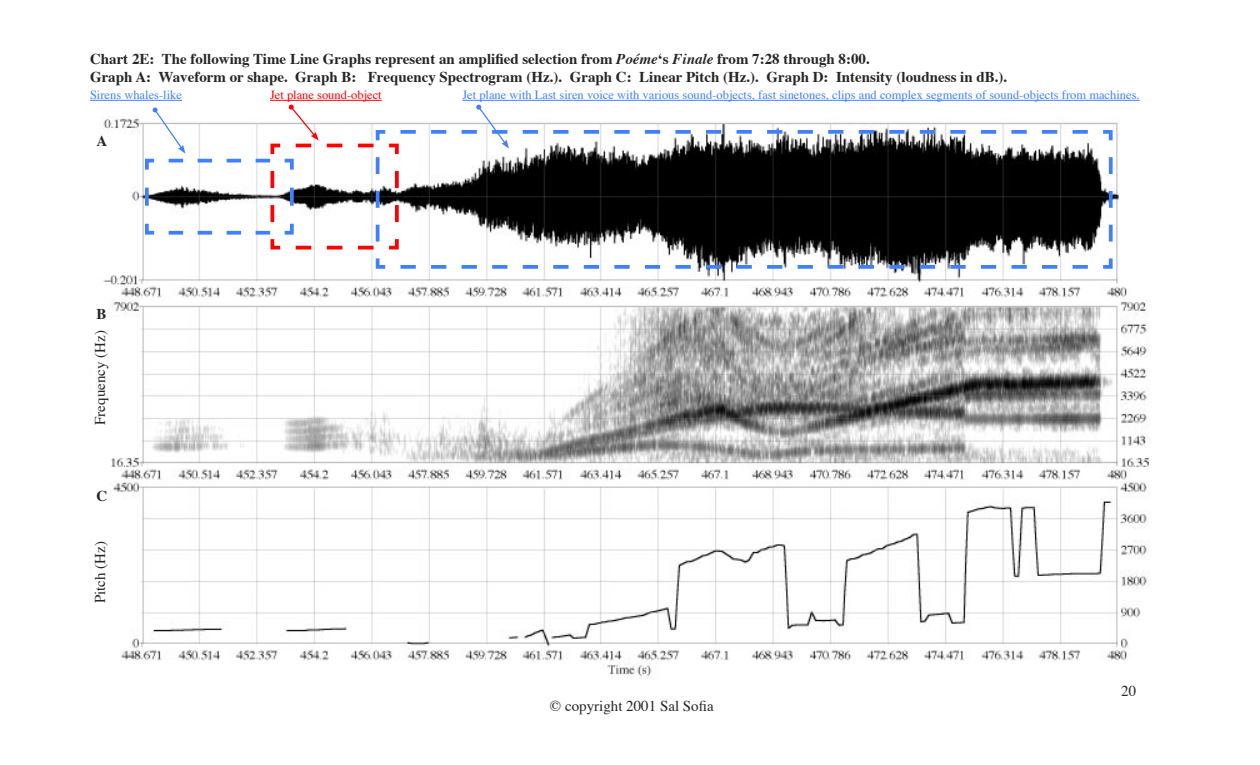
<style>
.page{position:relative;width:1260px;height:765px;background:#fff}
.page>*{position:absolute;margin:0;border:0;box-sizing:border-box;transform-origin:0 0}
.t1{font:700 15px/18px "Times";color:#272525}
.t2{font:15px "Times";color:#272525}
.t3{font:12.5px "Times";color:#4080ff}
.t4{font:12.5px "Times";color:#f00}
.s1{font-style:italic}
</style>
<div class="page">
<img style="left:90px;top:118px;width:1060px;height:559px">
<hr style="left:462px;top:100px;width:678px;height:1px;background:#4080ff">
<hr style="left:90px;top:100px;width:92px;height:1px;background:#4080ff">
<hr style="left:270px;top:100px;width:112px;height:1px;background:#f00">
<div style="left:91px;top:523px;width:35px;height:93px;background:#fff"></div>
<div style="left:91px;top:323px;width:35px;height:107px;background:#fff"></div>
<svg style="left:374px;top:128px;width:740px;height:143px"></svg>
<svg style="left:143px;top:105px;width:945px;height:146px"></svg>
<p class="t1" style="left:90px;top:48px;width:919px">Chart 2E: The following Time Line Graphs represent an amplified selection from <span class="s1">Poéme</span>‘s <span class="s1">Finale</span> from 7:28 through 8:00.<br>Graph A: Waveform or shape. Graph B: Frequency Spectrogram (Hz.). Graph C: Linear Pitch (Hz.). Graph D: Intensity (loudness in dB.).</p>
<p class="t3" style="left:90px;top:83px;width:94px">Sirens whales-like</p>
<p class="t4" style="left:270px;top:83px;width:113px">Jet plane sound-object</p>
<p class="t3" style="left:462px;top:83px;width:679px">Jet plane with Last siren voice with various sound-objects, fast sinetones, clips and complex segments of sound-objects from machines.</p>
<p class="t1" style="left:96px;top:130px;width:12px">A</p>
<p class="t1" style="left:96px;top:303px;width:12px">B</p>
<p class="t2" style="left:86px;top:425px;width:96px;rotate:-90deg">Frequency (Hz)</p>
<p class="t1" style="left:96px;top:486px;width:12px">C</p>
<p class="t2" style="left:86px;top:603px;width:64px;rotate:-90deg">Pitch (Hz)</p>
<p class="t2" style="left:550px;top:692px;width:165px">© copyright 2001 Sal Sofia</p>
<p class="t2" style="left:1121px;top:677px;width:16px">20</p>
</div>
